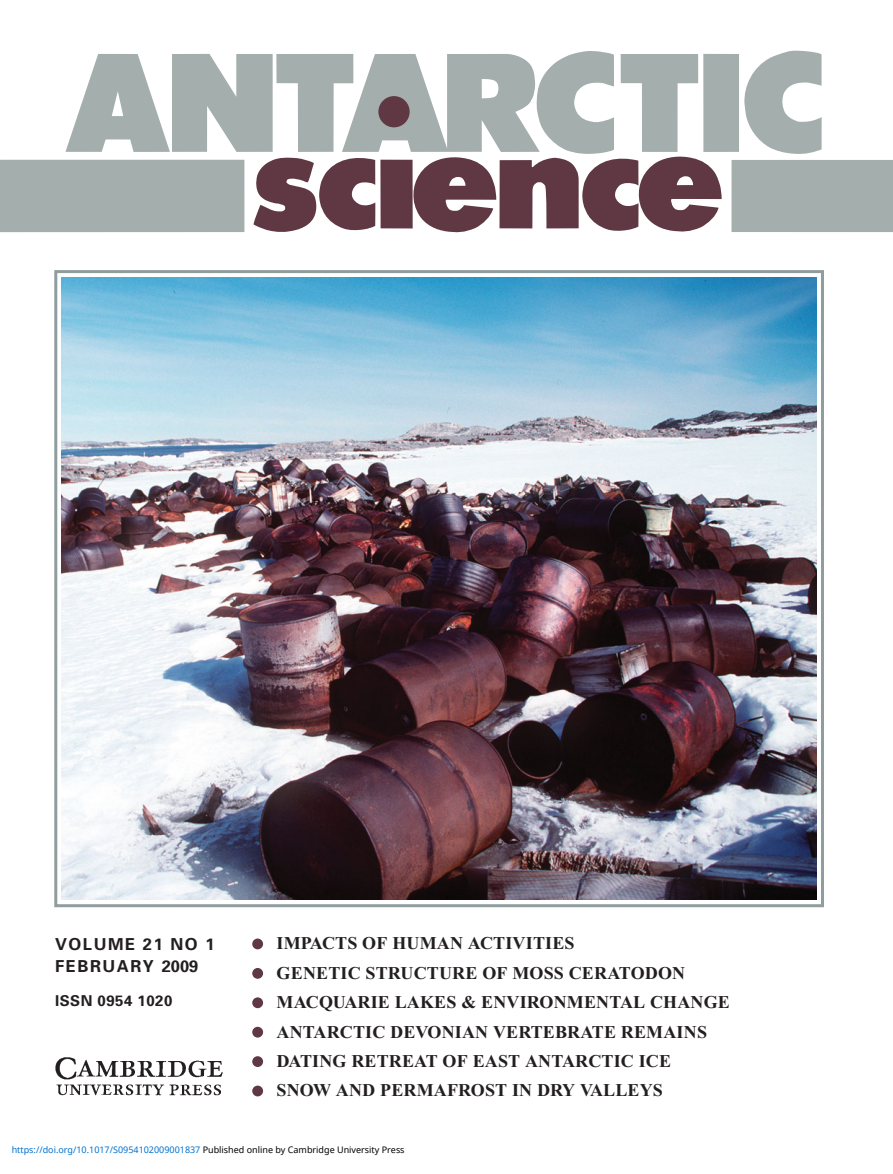
<style>
.page{position:relative;width:893px;height:1174px;background:#fff}
.page>*{position:absolute;margin:0;border:0;box-sizing:border-box;transform-origin:0 0}
.t1{font:700 18px/29.4px "Times New Roman";letter-spacing:.01em;color:#231f20}
.t2{font:700 16.5px/21.9px "Univers";letter-spacing:.095em;color:#231f20}
.t3{font:700 15px "Univers";letter-spacing:.035em;color:#231f20}
.t4{font:9px "Noto Sans";color:#0172cf}
.s1{color:#000}
</style>
<div class="page">
<div style="left:252px;top:1085px;width:11px;height:11px;background:#5f3844;border-radius:50%"></div>
<div style="left:252px;top:1056px;width:11px;height:11px;background:#5f3844;border-radius:50%"></div>
<div style="left:252px;top:1026px;width:11px;height:11px;background:#5f3844;border-radius:50%"></div>
<div style="left:252px;top:997px;width:11px;height:11px;background:#5f3844;border-radius:50%"></div>
<svg style="left:252px;top:968px;width:11px;height:10px"></svg>
<div style="left:252px;top:968px;width:11px;height:10px;background:#5f3844;border-radius:50%"></div>
<div style="left:252px;top:938px;width:11px;height:11px;background:#5f3844;border-radius:50%"></div>
<div style="left:54px;top:270px;width:770px;height:637px;border:3px solid #909d9e"></div>
<svg style="left:744px;top:51px;width:78px;height:103px"></svg>
<div style="left:703px;top:54px;width:36px;height:98px;background:#a3aead"></div>
<div style="left:0;top:160px;width:244px;height:72px;background:#a3aead"></div>
<svg style="left:65px;top:51px;width:657px;height:181px"></svg>
<div style="left:731px;top:160px;width:162px;height:72px;background:#a3aead"></div>
<img style="left:61px;top:278px;width:755px;height:621px">
<img style="left:55px;top:1057px;width:168px;height:39px">
<p class="t2" style="left:55px;top:934px;width:161px">VOLUME 21 NO 1<br>FEBRUARY 2009</p>
<p class="t3" style="left:55px;top:994px;width:119px">ISSN 0954 1020</p>
<p class="t1" style="left:277px;top:930px;width:455px">IMPACTS OF HUMAN ACTIVITIES<br>GENETIC STRUCTURE OF MOSS CERATODON MACQUARIE LAKES &amp; ENVIRONMENTAL CHANGE ANTARCTIC DEVONIAN VERTEBRATE REMAINS DATING RETREAT OF EAST ANTARCTIC ICE SNOW AND PERMAFROST IN DRY VALLEYS</p>
<p class="t4" style="left:12px;top:1143px;width:394px">https://doi.org/10.1017/S0954102009001837 <span class="s1">Published online by Cambridge University Press</span></p>
</div>
